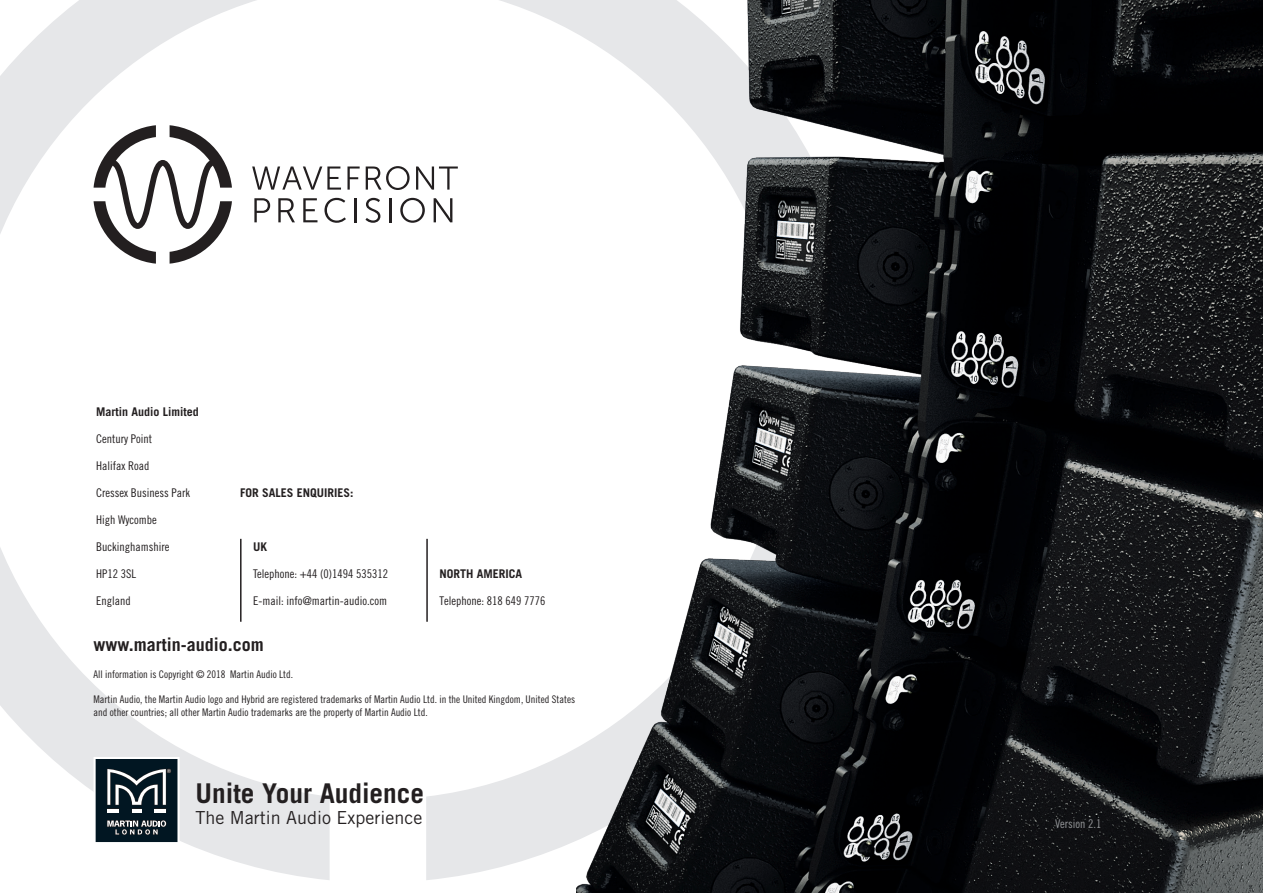
<style>
.page{position:relative;width:1263px;height:893px;background:#fff}
.page>*{position:absolute;margin:0;border:0;box-sizing:border-box;transform-origin:0 0}
.t1{font:700 27.3px "Trade Gothic";color:#231f20}
.t2{font:18px "Trade Gothic";color:#231f20}
.t3{font:700 18px "Trade Gothic";color:#231f20}
.t4{font:12px "Trade Gothic Cond Eighteen";color:#231f20}
.t5{font:700 12px "Trade Gothic";color:#231f20}
.t6{font:12px "Trade Gothic Cond Eighteen";color:#939598}
.t7{font:10.5px/12.6px "Trade Gothic Cond Eighteen";color:#231f20}
</style>
<div class="page">
<svg style="left:433px;top:0;width:143px;height:223px"></svg>
<svg style="left:0;top:0;width:318px;height:234px"></svg>
<svg style="left:426px;top:538px;width:150px;height:342px"></svg>
<svg style="left:0;top:538px;width:330px;height:342px"></svg>
<img style="left:576px;top:0;width:687px;height:893px">
<hr style="left:240px;top:539px;width:2px;height:83px;background:#231f20">
<hr style="left:426px;top:539px;width:2px;height:83px;background:#231f20">
<svg style="left:94px;top:757px;width:86px;height:87px"></svg>
<svg style="left:94px;top:125px;width:138px;height:139px"></svg>
<svg style="left:254px;top:198px;width:16px;height:24px"></svg>
<svg style="left:278px;top:198px;width:17px;height:24px"></svg>
<svg style="left:303px;top:198px;width:14px;height:24px"></svg>
<svg style="left:324px;top:198px;width:22px;height:25px"></svg>
<hr style="left:354px;top:198px;width:3px;height:24px;background:#231f20">
<svg style="left:365px;top:198px;width:15px;height:25px"></svg>
<hr style="left:389px;top:198px;width:2px;height:24px;background:#231f20">
<svg style="left:400px;top:198px;width:25px;height:25px"></svg>
<svg style="left:434px;top:198px;width:18px;height:24px"></svg>
<svg style="left:252px;top:166px;width:89px;height:24px"></svg>
<svg style="left:347px;top:166px;width:13px;height:24px"></svg>
<svg style="left:366px;top:166px;width:44px;height:24px"></svg>
<svg style="left:416px;top:166px;width:42px;height:24px"></svg>
<p class="t5" style="left:96px;top:404px;width:104px">Martin Audio Limited</p>
<p class="t4" style="left:96px;top:431px;width:57px">Century Point</p>
<p class="t4" style="left:96px;top:458px;width:55px">Halifax Road</p>
<p class="t4" style="left:96px;top:485px;width:95px">Cressex Business Park</p>
<p class="t4" style="left:96px;top:512px;width:62px">High Wycombe</p>
<p class="t4" style="left:96px;top:539px;width:75px">Buckinghamshire</p>
<p class="t4" style="left:96px;top:566px;width:41px">HP12 3SL</p>
<p class="t4" style="left:96px;top:593px;width:36px">England</p>
<p class="t5" style="left:240px;top:485px;width:115px">FOR SALES ENQUIRIES:</p>
<p class="t5" style="left:253px;top:539px;width:16px">UK</p>
<p class="t4" style="left:253px;top:566px;width:137px">Telephone: +44 (0)1494 535312</p>
<p class="t4" style="left:253px;top:593px;width:136px">E-mail: info@martin-audio.com</p>
<p class="t5" style="left:440px;top:566px;width:84px">NORTH AMERICA</p>
<p class="t4" style="left:440px;top:593px;width:107px">Telephone: 818 649 7776</p>
<h2 class="t3" style="left:94px;top:633px;width:172px">www.martin-audio.com</h2>
<p class="t7" style="left:94px;top:668px;width:201px">All information is Copyright © 2018 Martin Audio Ltd.</p>
<p class="t7" style="left:94px;top:693px;width:483px">Martin Audio, the Martin Audio logo and Hybrid are registered trademarks of Martin Audio Ltd. in the United Kingdom, United States and other countries; all other Martin Audio trademarks are the property of Martin Audio Ltd.</p>
<h1 class="t1" style="left:196px;top:776px;width:230px">Unite Your Audience</h1>
<h2 class="t2" style="left:196px;top:807px;width:228px">The Martin Audio Experience</h2>
<p class="t6" style="left:1055px;top:817px;width:48px">Version 2.1</p>
</div>
